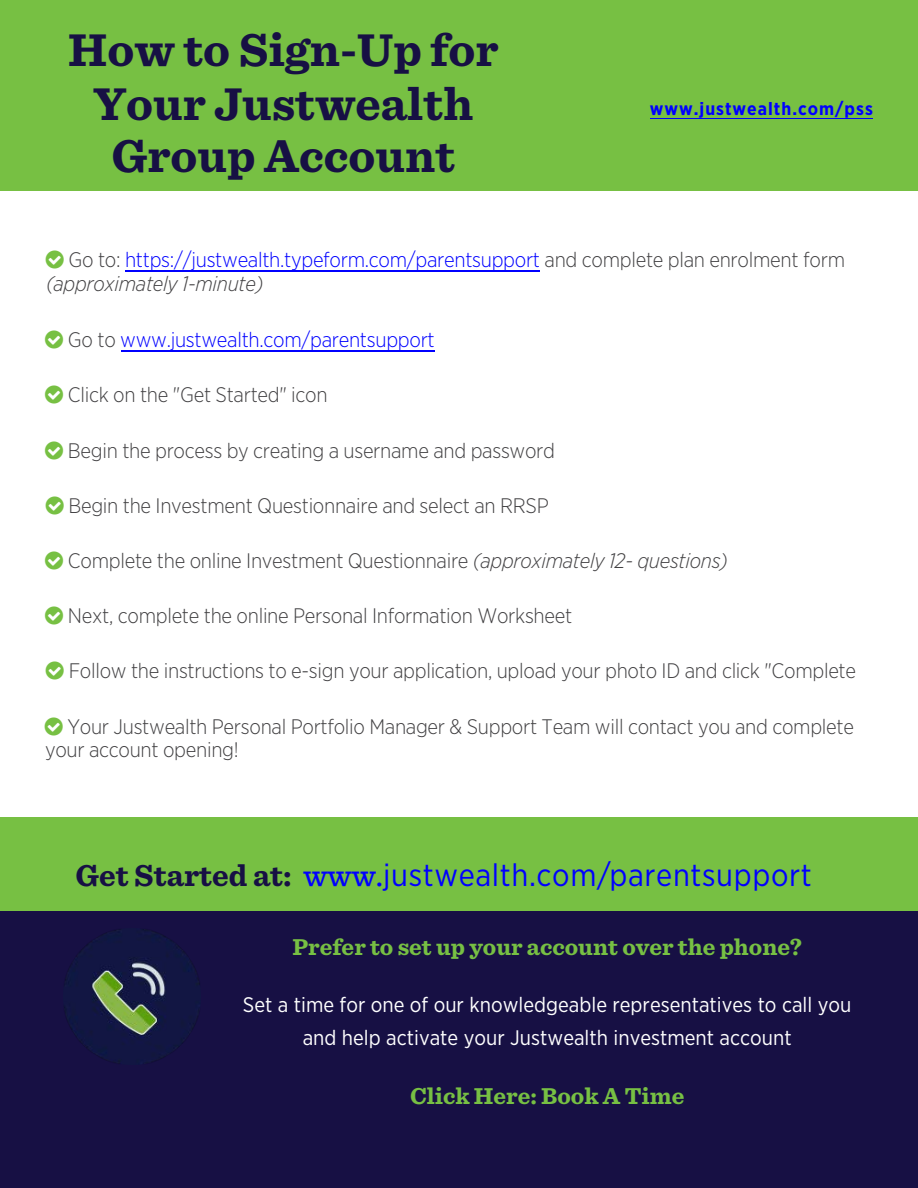
<style>
.page{position:relative;width:918px;height:1188px;background:#fff}
.page>*{position:absolute;margin:0;border:0;box-sizing:border-box;transform-origin:0 0}
.t1{font:700 48px/53.4px "Sentinel";color:#171044;text-align:center}
.t2{font:31.5px "Gotham Narrow";letter-spacing:.02em;color:#00f}
.t3{font:700 24px "Sentinel";color:#77c043}
.t4{font:300 21px/23.7px "Gotham Narrow";letter-spacing:-.015em;color:#414042}
.t5{font:300 21px/24px "Gotham Narrow";letter-spacing:-.015em;color:#00f}
.t6{font:21px/33.6px "Gotham Narrow";color:#fff;text-align:center}
.t7{font:700 18px "Gotham Narrow";letter-spacing:.055em;color:#00f}
.s1{color:#414042}
.s2{font-style:italic;color:#414042}
.s3{font-style:italic}
.s4{font-family:"Sentinel";font-weight:700;color:#171044}
.s5{font-family:"Sentinel";font-weight:500}
</style>
<div class="page">
<div style="left:0;top:0;width:918px;height:190px;background:#77c043"></div>
<hr style="left:650px;top:118px;width:223px;height:1px;background:#00f">
<div style="left:0;top:817px;width:918px;height:95px;background:#77c043"></div>
<div style="left:0;top:912px;width:918px;height:276px;background:#171044"></div>
<img style="left:64px;top:929px;width:136px;height:135px">
<hr style="left:121px;top:350px;width:313px;height:1px;background:#00f">
<hr style="left:125px;top:270px;width:415px;height:1px;background:#00f">
<h1 class="t1" style="left:68px;top:21px;width:432px">How to Sign-Up for<br>Your Justwealth<br>Group Account</h1>
<p class="t7" style="left:650px;top:97px;width:225px">www.justwealth.com/pss</p>
<p class="t5" style="left:46px;top:247px;width:801px;text-indent:22px"><span class="s1">Go to:</span> https://justwealth.typeform.com/parentsupport <span class="s1">and complete plan enrolment form </span><span class="s2">(approximately 1-minute)</span></p>
<p class="t5" style="left:68px;top:327px;width:368px"><span class="s1">Go to</span> www.justwealth.com/parentsupport</p>
<p class="t4" style="left:68px;top:383px;width:261px">Click on the "Get Started" icon</p>
<p class="t4" style="left:68px;top:438px;width:489px">Begin the process by creating a username and password</p>
<p class="t4" style="left:69px;top:493px;width:482px">Begin the Investment Questionnaire and select an RRSP</p>
<p class="t4" style="left:68px;top:548px;width:662px">Complete the online Investment Questionnaire <span class="s3">(approximately 12- questions)</span></p>
<p class="t4" style="left:68px;top:604px;width:506px">Next, complete the online Personal Information Worksheet</p>
<p class="t4" style="left:69px;top:659px;width:789px">Follow the instructions to e-sign your application, upload your photo ID and click "Complete</p>
<p class="t4" style="left:45px;top:714px;width:811px;text-indent:22px">Your Justwealth Personal Portfolio Manager &amp; Support Team will contact you and complete your account opening!</p>
<h2 class="t2" style="left:75px;top:855px;width:738px"><span class="s4">Get Started at:</span> <span class="s5">www.</span>justwealth.com/parentsupport</h2>
<p class="t3" style="left:292px;top:928px;width:511px">Prefer to set up your account over the phone?</p>
<p class="t6" style="left:243px;top:987px;width:610px">Set a time for one of our knowledgeable representatives to call you and help activate your Justwealth investment account</p>
<p class="t3" style="left:410px;top:1077px;width:276px">Click Here: Book A Time</p>
</div>
